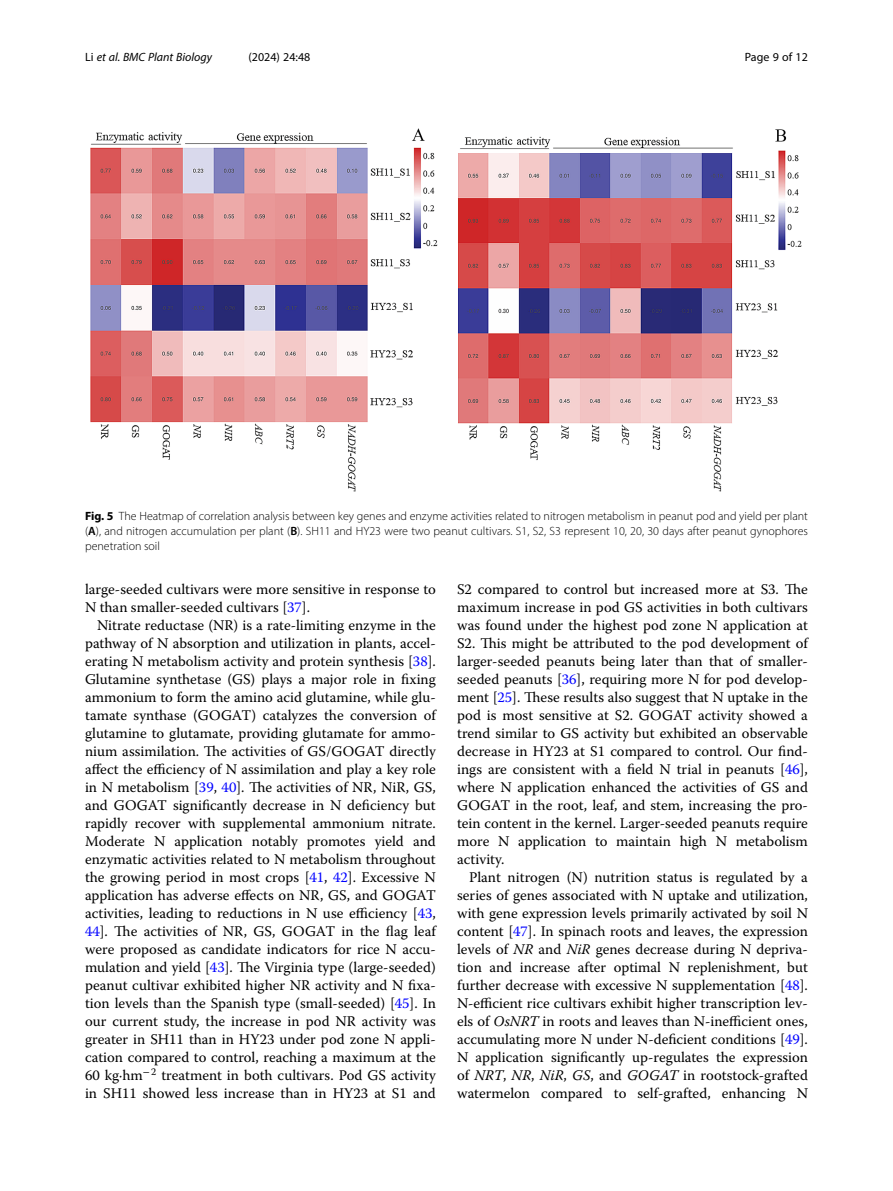
<style>
.page{position:relative;width:893px;height:1191px;background:#fff}
.page>*{position:absolute;margin:0;border:0;box-sizing:border-box;transform-origin:0 0}
.Body_Text_Indent{font:14.7px/18px "Warnock Pro";color:#000;text-align:justify}
.Figure_Caption{font:300 12px/15px "Myriad Pro";color:#000;text-align:justify}
.t1{font:italic 12px "Myriad Pro";color:#000}
.t2{font:12px "Myriad Pro";color:#000}
.s1{font-style:normal}
.s2{font-weight:700}
.s3{font-weight:600}
.s4{color:#00f}
.s5{font-style:italic}
</style>
<div class="page">
<img style="left:90px;top:128px;width:712px;height:364px">
<p class="t1" style="left:85px;top:50px;width:128px"><span class="s1">Li</span> et al. BMC Plant Biology</p>
<p class="t2" style="left:248px;top:50px;width:63px">(2024) 24:48</p>
<p class="t2" style="left:745px;top:50px;width:65px">Page 9 of 12</p>
<p class="Figure_Caption" style="left:85px;top:509px;width:724px"><span class="s2">Fig. 5</span> The Heatmap of correlation analysis between key genes and enzyme activities related to nitrogen metabolism in peanut pod and yield per plant (<span class="s3">A</span>), and nitrogen accumulation per plant (<span class="s3">B</span>). SH11 and HY23 were two peanut cultivars. S1, S2, S3 represent 10, 20, 30 days after peanut gynophores penetration soil</p>
<p class="Body_Text_Indent" style="left:85px;top:580px;width:352px">large-seeded cultivars were more sensitive in response to<br>N than smaller-seeded cultivars [<span class="s4">37</span>].</p>
<p class="Body_Text_Indent" style="left:85px;top:616px;width:352px;text-indent:12px">Nitrate reductase (NR) is a rate-limiting enzyme in the pathway of N absorption and utilization in plants, accel&shy;erating N metabolism activity and protein synthesis [<span class="s4">38</span>].<br>Glutamine synthetase (GS) plays a major role in fixing ammonium to form the amino acid glutamine, while glu&shy;tamate synthase (GOGAT) catalyzes the conversion of glutamine to glutamate, providing glutamate for ammo&shy;nium assimilation. The activities of GS/GOGAT directly affect the efficiency of N assimilation and play a key role in N metabolism [<span class="s4">39</span>, <span class="s4">40</span>]. The activities of NR, NiR, GS, and GOGAT significantly decrease in N deficiency but rapidly recover with supplemental ammonium nitrate.<br>Moderate N application notably promotes yield and enzymatic activities related to N metabolism throughout the growing period in most crops [<span class="s4">41</span>, <span class="s4">42</span>]. Excessive N application has adverse effects on NR, GS, and GOGAT activities, leading to reductions in N use efficiency [<span class="s4">43</span>, <span class="s4">44</span>]. The activities of NR, GS, GOGAT in the flag leaf were proposed as candidate indicators for rice N accu&shy;mulation and yield [<span class="s4">43</span>]. The Virginia type (large-seeded) peanut cultivar exhibited higher NR activity and N fixa&shy;tion levels than the Spanish type (small-seeded) [<span class="s4">45</span>]. In our current study, the increase in pod NR activity was greater in SH11 than in HY23 under pod zone N appli&shy;cation compared to control, reaching a maximum at the 60 kg·hm<sup>−</sup><sup>2</sup> treatment in both cultivars. Pod GS activity in SH11 showed less increase than in HY23 at S1 and</p>
<p class="Body_Text_Indent" style="left:457px;top:580px;width:352px">S2 compared to control but increased more at S3. The maximum increase in pod GS activities in both cultivars was found under the highest pod zone N application at S2. This might be attributed to the pod development of larger-seeded peanuts being later than that of smaller&shy;seeded peanuts [<span class="s4">36</span>], requiring more N for pod develop&shy;ment [<span class="s4">25</span>]. These results also suggest that N uptake in the pod is most sensitive at S2. GOGAT activity showed a trend similar to GS activity but exhibited an observable decrease in HY23 at S1 compared to control. Our find&shy;ings are consistent with a field N trial in peanuts [<span class="s4">46</span>], where N application enhanced the activities of GS and GOGAT in the root, leaf, and stem, increasing the pro&shy;tein content in the kernel. Larger-seeded peanuts require more N application to maintain high N metabolism activity.</p>
<p class="Body_Text_Indent" style="left:457px;top:868px;width:352px;text-indent:12px">Plant nitrogen (N) nutrition status is regulated by a series of genes associated with N uptake and utilization, with gene expression levels primarily activated by soil N content [<span class="s4">47</span>]. In spinach roots and leaves, the expression levels of <span class="s5">NR</span> and <span class="s5">NiR</span> genes decrease during N depriva&shy;tion and increase after optimal N replenishment, but further decrease with excessive N supplementation [<span class="s4">48</span>].<br>N-efficient rice cultivars exhibit higher transcription lev&shy;els of <span class="s5">OsNRT</span> in roots and leaves than N-inefficient ones, accumulating more N under N-deficient conditions [<span class="s4">49</span>].<br>N application significantly up-regulates the expression of <span class="s5">NRT</span>, <span class="s5">NR</span>, <span class="s5">NiR</span>, <span class="s5">GS</span>, and <span class="s5">GOGAT</span> in rootstock-grafted watermelon compared to self-grafted, enhancing N</p>
</div>
